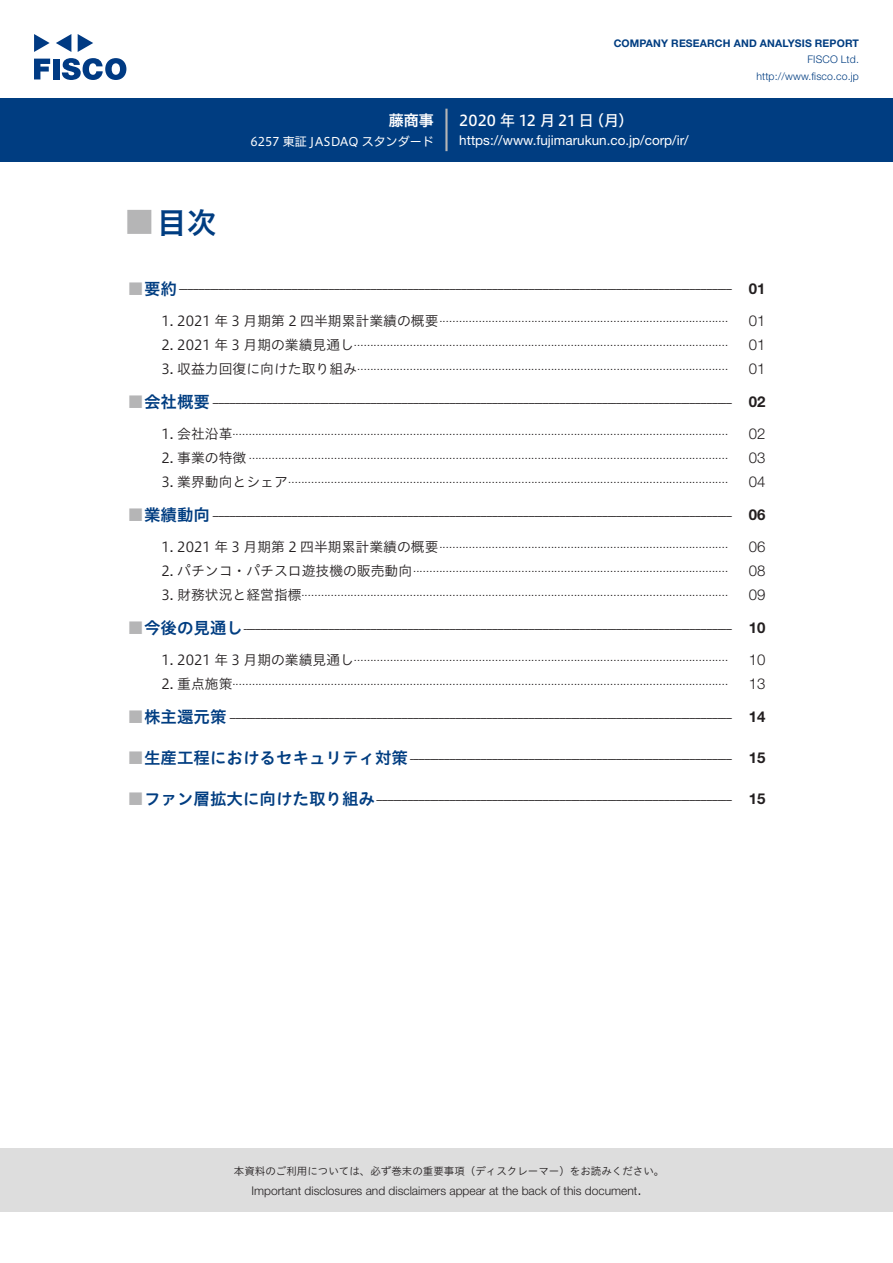
<style>
.page{position:relative;width:893px;height:1263px;background:#fff}
.page>*{position:absolute;margin:0;border:0;box-sizing:border-box;transform-origin:0 0}
.t1{font:30px "Hiragino UD Sans Std N W6";color:#003d81}
.t2{font:700 24px "Koz Go Pro";color:#b5b5b6}
.t3{font:16.5px "Hiragino UD Sans Std W6";color:#003d81}
.t4{font:300 15px "Helvetica Neue LT Std";color:#231f20}
.t5{font:15px "Hiragino UD Sans F Std N W5";letter-spacing:.005em;color:#fff}
.t6{font:700 15px "Helvetica Neue LT Std";color:#231f20}
.t7{font:15px "Hiragino UD Sans F Std N W6";color:#fff}
.t8{font:13.8px "Hiragino UD Sans Std W3";color:#231f20}
.t9{font:13.5px "Helvetica Neue LT Std";color:#fff}
.t10{font:12px "Hiragino UD Sans Std W3";color:#231f20}
.t11{font:300 12px "Helvetica Neue LT Std";color:#231f20}
.t12{font:12px "Hiragino UD Sans F Std N W4";color:#fff}
.t13{font:10.5px "Hiragino UD Sans Std W3";color:#231f20}
.t14{font:700 10.5px "Helvetica Neue LT Std";letter-spacing:.015em;color:#003d81}
.t15{font:300 10.5px/16.5px "Helvetica Neue LT Std";letter-spacing:.015em;color:#003d81;text-align:right}
.t16{font:9px "Hiragino UD Sans Std W3";color:#231f20}
.s1{color:#b5b5b6}
</style>
<div class="page">
<div style="left:0;top:1148px;width:893px;height:64px;background:#ddd"></div>
<svg style="left:34px;top:59px;width:16px;height:20px"></svg>
<div style="left:53px;top:59px;width:6px;height:20px;background:#003a83"></div>
<svg style="left:62px;top:58px;width:64px;height:22px"></svg>
<svg style="left:34px;top:34px;width:16px;height:18px"></svg>
<svg style="left:78px;top:34px;width:15px;height:18px"></svg>
<svg style="left:56px;top:34px;width:15px;height:18px"></svg>
<div style="left:0;top:98px;width:893px;height:64px;background:#003d81"></div>
<hr style="left:445px;top:109px;width:3px;height:42px;background:#b5b5b6">
<h2 class="t2" style="left:128px;top:207px;width:25px">█</h2>
<h1 class="t1" style="left:157px;top:199px;width:61px">目次</h1>
<h3 class="t7" style="left:389px;top:109px;width:46px">藤商事</h3>
<h3 class="t12" style="left:250px;top:132px;width:185px">6257 東証 JASDAQ スタンダード</h3>
<p class="t14" style="left:614px;top:37px;width:247px">COMPANY RESEARCH AND ANALYSIS REPORT</p>
<p class="t15" style="left:756px;top:51px;width:104px">FISCO Ltd. http://www.fisco.co j p.</p>
<h3 class="t5" style="left:589px;top:109px;width:46px">（月(</h3>
<h3 class="t5" style="left:459px;top:109px;width:136px">2020 年 12 月 21日</h3>
<h3 class="t9" style="left:459px;top:132px;width:231px">https://www.fujimarukun.co j p. /corp /i r/</h3>
<h3 class="t3" style="left:128px;top:276px;width:51px"><span class="s1">■</span>要約</h3>
<h3 class="t10" style="left:177px;top:280px;width:557px">-----------------------------------------------------------------------------------------------------------------------------------------------------------------------------------------------------</h3>
<h3 class="t8" style="left:162px;top:310px;width:278px">1. 2021 年 3 月期第 2 四半期累計業績の概要</h3>
<p class="t16" style="left:440px;top:312px;width:290px">........................................................................................</p>
<h3 class="t8" style="left:162px;top:334px;width:194px">2. 2021 年 3 月期の業績見通し</h3>
<p class="t16" style="left:354px;top:336px;width:375px">..................................................................................................................</p>
<h3 class="t8" style="left:162px;top:358px;width:197px">3. 収益力回復に向けた取り組み</h3>
<p class="t16" style="left:358px;top:360px;width:372px">.................................................................................................................</p>
<h3 class="t3" style="left:128px;top:389px;width:84px"><span class="s1">■</span>会社概要</h3>
<h3 class="t10" style="left:210px;top:393px;width:524px">-----------------------------------------------------------------------------------------------------------------------------------------------------------------------------------------</h3>
<h3 class="t8" style="left:162px;top:423px;width:73px">1. 会社沿革</h3>
<p class="t16" style="left:233px;top:425px;width:497px">.......................................................................................................................................................</p>
<h3 class="t8" style="left:162px;top:447px;width:86px">2. 事業の特徴</h3>
<p class="t16" style="left:249px;top:449px;width:480px">..................................................................................................................................................</p>
<h3 class="t8" style="left:162px;top:471px;width:128px">3. 業界動向とシェア</h3>
<p class="t16" style="left:289px;top:473px;width:441px">......................................................................................................................................</p>
<h3 class="t3" style="left:128px;top:502px;width:84px"><span class="s1">■</span>業績動向</h3>
<h3 class="t10" style="left:210px;top:506px;width:524px">-----------------------------------------------------------------------------------------------------------------------------------------------------------------------------------------</h3>
<h3 class="t8" style="left:162px;top:536px;width:278px">1. 2021 年 3 月期第 2 四半期累計業績の概要</h3>
<p class="t16" style="left:440px;top:538px;width:290px">........................................................................................</p>
<h3 class="t8" style="left:162px;top:560px;width:252px">2. パチンコ・パチスロ遊技機の販売動向</h3>
<p class="t16" style="left:413px;top:562px;width:316px">................................................................................................</p>
<h3 class="t8" style="left:162px;top:584px;width:142px">3. 財務状況と経営指標</h3>
<p class="t16" style="left:302px;top:586px;width:428px">..................................................................................................................................</p>
<h3 class="t3" style="left:128px;top:615px;width:117px"><span class="s1">■</span>今後の見通し</h3>
<h3 class="t10" style="left:243px;top:619px;width:491px">------------------------------------------------------------------------------------------------------------------------------------------------------------------------------</h3>
<h3 class="t8" style="left:162px;top:649px;width:194px">1. 2021 年 3 月期の業績見通し</h3>
<p class="t16" style="left:354px;top:651px;width:375px">..................................................................................................................</p>
<h3 class="t8" style="left:162px;top:673px;width:73px">2. 重点施策</h3>
<p class="t16" style="left:233px;top:675px;width:497px">.......................................................................................................................................................</p>
<h3 class="t3" style="left:128px;top:704px;width:101px"><span class="s1">■</span>株主還元策</h3>
<h3 class="t10" style="left:227px;top:708px;width:508px">-----------------------------------------------------------------------------------------------------------------------------------------------------------------------------------</h3>
<h3 class="t3" style="left:128px;top:745px;width:282px"><span class="s1">■</span>生産工程におけるセキュリティ対策</h3>
<h3 class="t10" style="left:408px;top:749px;width:326px">-------------------------------------------------------------------------------------------------------------------</h3>
<h3 class="t3" style="left:128px;top:786px;width:249px"><span class="s1">■</span>ファン層拡大に向けた取り組み</h3>
<h3 class="t10" style="left:375px;top:790px;width:359px">-------------------------------------------------------------------------------------------------------------------------------</h3>
<h3 class="t6" style="left:749px;top:279px;width:18px">01</h3>
<h3 class="t4" style="left:749px;top:311px;width:18px">01</h3>
<h3 class="t4" style="left:749px;top:335px;width:18px">01</h3>
<h3 class="t4" style="left:749px;top:359px;width:18px">01</h3>
<h3 class="t6" style="left:749px;top:392px;width:18px">02</h3>
<h3 class="t4" style="left:749px;top:424px;width:18px">02</h3>
<h3 class="t4" style="left:749px;top:448px;width:18px">03</h3>
<h3 class="t4" style="left:749px;top:472px;width:18px">04</h3>
<h3 class="t6" style="left:749px;top:505px;width:18px">06</h3>
<h3 class="t4" style="left:749px;top:537px;width:18px">06</h3>
<h3 class="t4" style="left:749px;top:561px;width:18px">08</h3>
<h3 class="t4" style="left:749px;top:585px;width:18px">09</h3>
<h3 class="t6" style="left:749px;top:618px;width:18px">10</h3>
<h3 class="t4" style="left:749px;top:650px;width:18px">10</h3>
<h3 class="t4" style="left:749px;top:674px;width:18px">13</h3>
<h3 class="t6" style="left:749px;top:707px;width:18px">14</h3>
<h3 class="t6" style="left:749px;top:748px;width:18px">15</h3>
<h3 class="t6" style="left:749px;top:789px;width:18px">15</h3>
<p class="t13" style="left:234px;top:1163px;width:432px">本資料のご利用については、必ず巻末の重要事項（ディスクレーマー）をお読みください。</p>
<h3 class="t4" style="left:637px;top:1180px;width:6px">.</h3>
<h3 class="t11" style="left:251px;top:1183px;width:387px">Important disclosures and disclaimers appear at the back of this document</h3>
</div>
